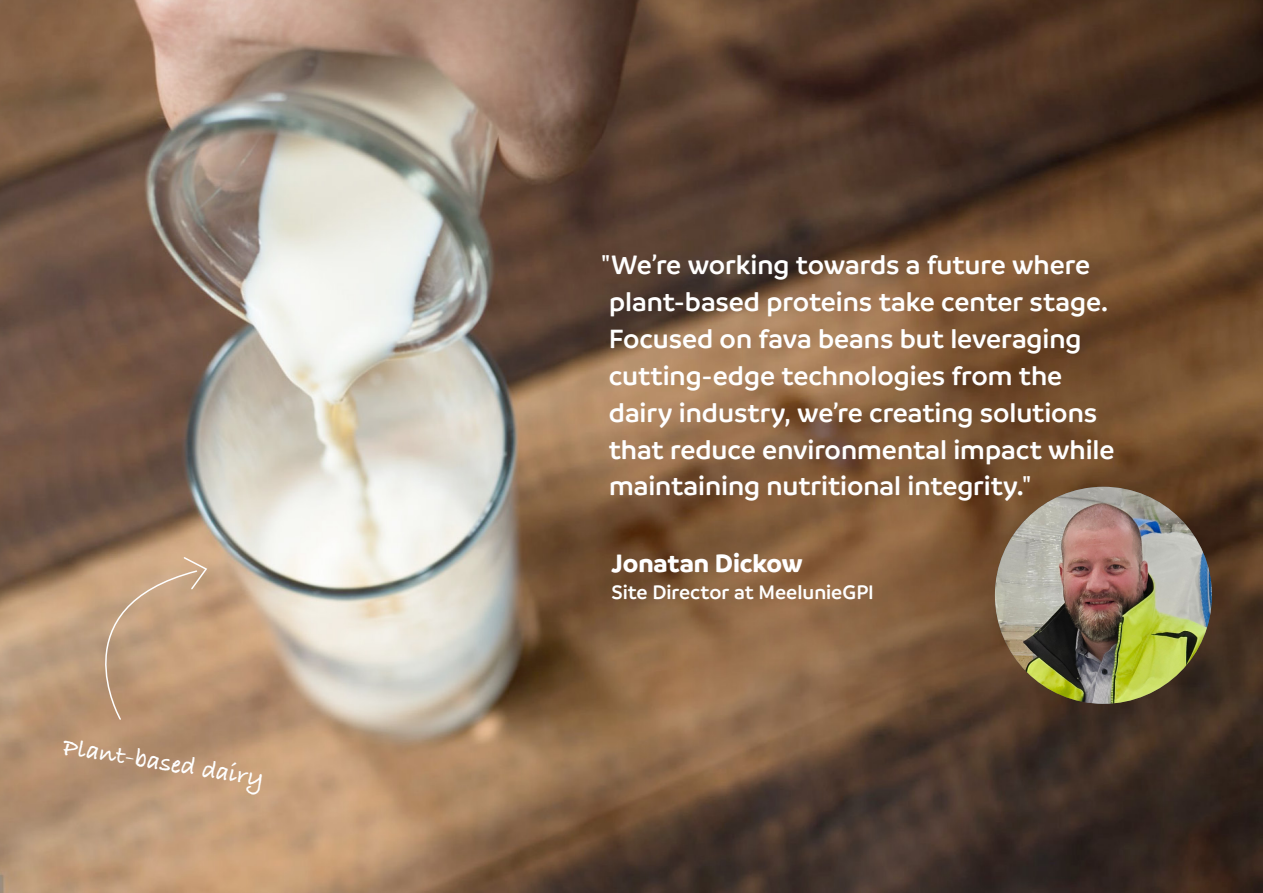
<style>
.page{position:relative;width:1263px;height:893px;background:#fff}
.page>*{position:absolute;margin:0;border:0;box-sizing:border-box;transform-origin:0 0}
.t1{font:600 28.5px/36.9px "Branding";color:#fff}
.t2{font:700 27px "Branding";letter-spacing:-.005em;color:#fff}
.HOOFDSTUK{font:700 25.8px "Bradley Hand ITCTT";color:#fff}
.t3{font:600 21px "Branding";color:#fff}
</style>
<div class="page">
<img style="left:0;top:0;width:1263px;height:893px">
<svg style="left:57px;top:556px;width:151px;height:165px;background:#c09c7b"></svg>
<img style="left:995px;top:487px;width:217px;height:217px;border-radius:109px">
<p class="HOOFDSTUK" style="left:67px;top:727px;width:205px;rotate:9deg">Plant-based dairy</p>
<p class="t1" style="left:601px;top:247px;width:515px">"We’re working towards a future where plant-based proteins take center stage.<br>Focused on fava beans but leveraging cutting-edge technologies from the dairy industry, we’re creating solutions that reduce environmental impact while maintaining nutritional integrity."</p>
<p class="t2" style="left:611px;top:548px;width:193px">Jonatan Dickow</p>
<p class="t3" style="left:611px;top:581px;width:264px">Site Director at MeelunieGPI</p>
</div>
